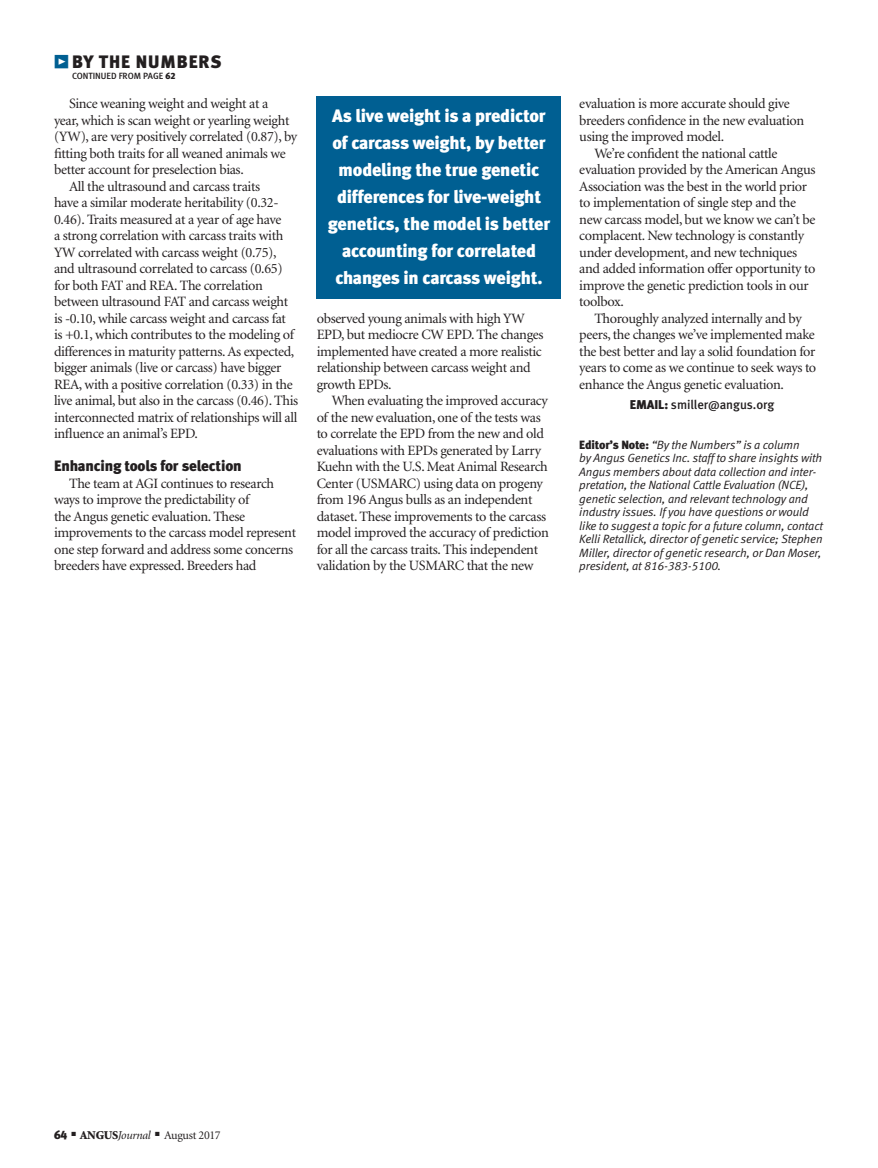
<style>
.page{position:relative;width:878px;height:1168px;background:#fff}
.page>*{position:absolute;margin:0;border:0;box-sizing:border-box;transform-origin:0 0}
.pull_quote{font:18px/27px "Meta Black LF";letter-spacing:-.01em;color:#fff;text-align:center}
.t1{font:18px "Meta Black LF";letter-spacing:.05em;color:#231f20}
.subhead{font:15px "Meta Black LF";letter-spacing:-.01em;color:#231f20}
.body_text{font:14.25px/16.5px "Minion";letter-spacing:-.025em;color:#231f20}
.t2{font:12.75px "Meta Medium LF";color:#231f20}
.editor_s_note{font:italic 12px/13.5px "Meta Normal LF";letter-spacing:-.01em;color:#231f20}
.t3{font:12px "Minion";letter-spacing:-.025em;color:#231f20}
.t4{font:9px "Meta Medium LF";color:#231f20}
.s1{font-family:"Meta Black Expert";color:#005f92}
.s2{font-family:"Meta Black LF"}
.s3{font-family:"Meta Black LF";font-style:normal}
.s4{font-weight:900}
.s5{font-style:italic}
</style>
<div class="page">
<div style="left:316px;top:96px;width:245px;height:202px;background:#005f92"></div>
<p class="t1" style="left:54px;top:51px;width:169px"><span class="s1">z</span> BY THE NUMBERS</p>
<p class="t4" style="left:72px;top:71px;width:105px">CONTINUED FROM PAGE <span class="s2">62</span></p>
<p class="body_text" style="left:54px;top:96px;width:245px;text-indent:15px">Since weaning weight and weight at a<br>year, which is scan weight or yearling weight (YW), are very positively correlated (0.87), by fitting both traits for all weaned animals we better account for preselection bias.</p>
<p class="body_text" style="left:54px;top:178px;width:246px;text-indent:15px">All the ultrasound and carcass traits<br>have a similar moderate heritability (0.32- 0.46). Traits measured at a year of age have<br>a strong correlation with carcass traits with YW correlated with carcass weight (0.75), and ultrasound correlated to carcass (0.65) for both FAT and REA. The correlation between ultrasound FAT and carcass weight is -0.10, while carcass weight and carcass fat<br>is +0.1, which contributes to the modeling of differences in maturity patterns. As expected, bigger animals (live or carcass) have bigger REA, with a positive correlation (0.33) in the live animal, but also in the carcass (0.46). This interconnected matrix of relationships will all influence an animal’s EPD.</p>
<p class="subhead" style="left:54px;top:457px;width:189px">Enhancing tools for selection</p>
<p class="body_text" style="left:54px;top:475px;width:243px;text-indent:15px">The team at AGI continues to research ways to improve the predictability of<br>the Angus genetic evaluation. These improvements to the carcass model represent one step forward and address some concerns breeders have expressed. Breeders had</p>
<p class="pull_quote" style="left:328px;top:102px;width:224px">As live weight is a predictor of carcass weight, by better modeling the true genetic differences for live-weight genetics, the model is better accounting for correlated changes in carcass weight.</p>
<p class="body_text" style="left:316px;top:310px;width:228px">observed young animals with high YW EPD, but mediocre CW EPD. The changes implemented have created a more realistic relationship between carcass weight and growth EPDs.</p>
<p class="body_text" style="left:316px;top:393px;width:234px;text-indent:15px">When evaluating the improved accuracy of the new evaluation, one of the tests was to correlate the EPD from the new and old evaluations with EPDs generated by Larry Kuehn with the U.S. Meat Animal Research Center (USMARC) using data on progeny from 196 Angus bulls as an independent dataset. These improvements to the carcass model improved the accuracy of prediction for all the carcass traits. This independent validation by the USMARC that the new</p>
<p class="body_text" style="left:579px;top:96px;width:226px">evaluation is more accurate should give breeders confidence in the new evaluation using the improved model.</p>
<p class="body_text" style="left:579px;top:145px;width:238px;text-indent:15px">We’re confident the national cattle evaluation provided by the American Angus Association was the best in the world prior to implementation of single step and the new carcass model, but we know we can’t be complacent. New technology is constantly under development, and new techniques and added information offer opportunity to improve the genetic prediction tools in our toolbox.</p>
<p class="body_text" style="left:579px;top:310px;width:238px;text-indent:15px">Thoroughly analyzed internally and by peers, the changes we’ve implemented make the best better and lay a solid foundation for years to come as we continue to seek ways to enhance the Angus genetic evaluation.</p>
<p class="t2" style="left:629px;top:397px;width:146px"><span class="s2">EMAIL:</span> smiller@angus.org</p>
<p class="editor_s_note" style="left:579px;top:437px;width:222px"><span class="s3">Editor’s Note:</span> “By the Numbers” is a column</p>
<p class="editor_s_note" style="left:579px;top:451px;width:245px">by Angus Genetics Inc. staff to share insights with Angus members about data collection and inter&shy;pretation, the National Cattle Evaluation (NCE), genetic selection, and relevant technology and industry issues. If you have questions or would like to suggest a topic for a future column, contact Kelli Retallick, director of genetic service; Stephen Miller, director of genetic research, or Dan Moser, president, at 816-383-5100.</p>
<p class="t3" style="left:54px;top:1129px;width:168px"><span class="s2">64</span> ■ <span class="s4">ANGUS</span><span class="s5">Journal</span> ■ August 2017</p>
</div>
